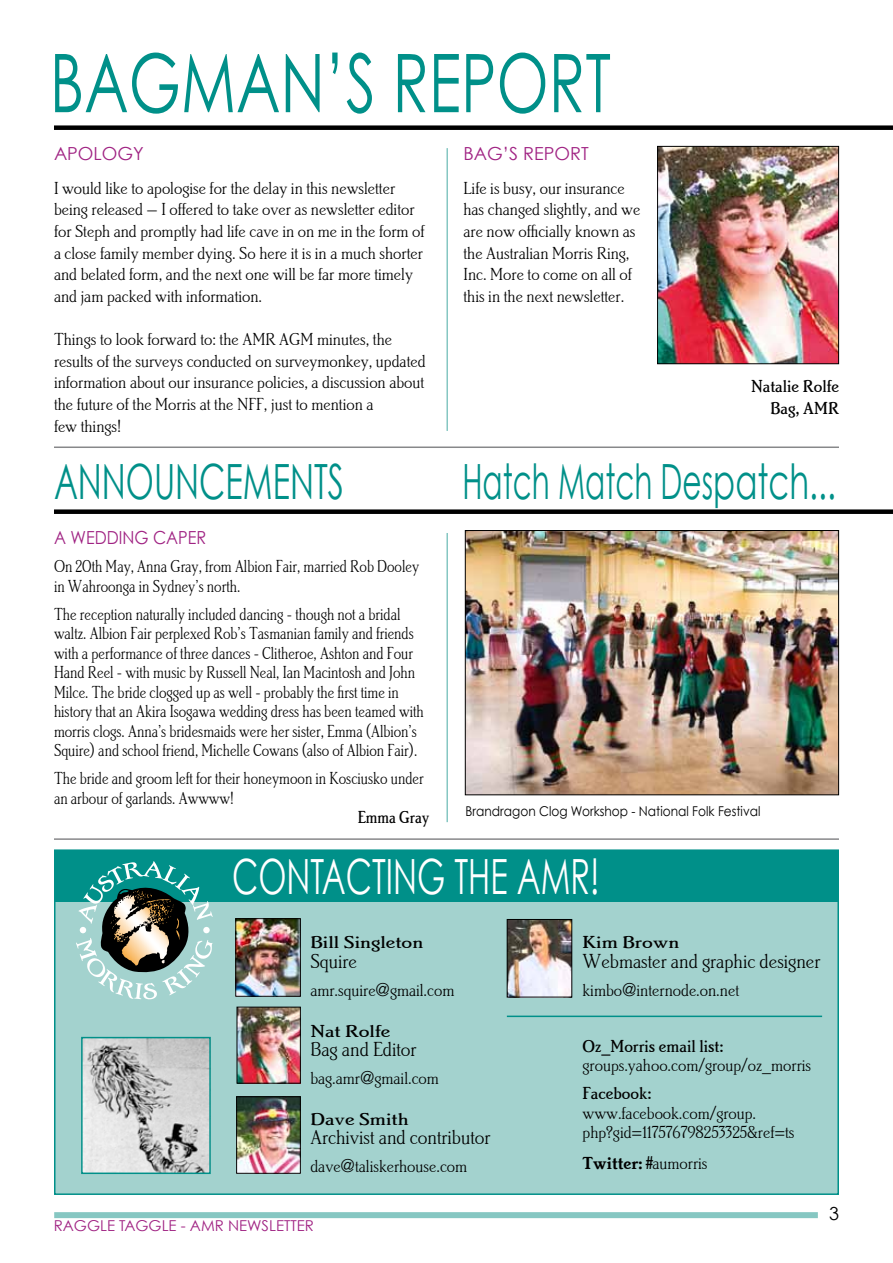
<style>
.page{position:relative;width:893px;height:1263px;background:#fff}
.page>*{position:absolute;margin:0;border:0;box-sizing:border-box;transform-origin:0 0}
.t1{font:81px "Weezer Font";color:#009089;scale:.74 1}
.t2{font:48.6px "Weezer Font";color:#009089;scale:.61 1}
.t3{font:48.6px "Weezer Font";color:#fff;scale:.67 1}
.t4{font:48.6px "Weezer Font";color:#009089;scale:.67 1}
.t5{font:21px "Brighton Light Let Plain";color:#000}
.t6{font:18px/21.6px "Brighton Light Let Plain";color:#000}
.t7{font:18px/19.5px "Brighton Light Let Plain";color:#000;scale:.9 1}
.t8{font:18px/21.6px "Brighton Medium Let Plain";color:#000;text-align:right}
.t9{font:18px "Brighton Medium Let Plain";color:#000;scale:1.25 1}
.t10{font:18px "Weezer Font";color:#a02383}
.t11{font:18px "Brighton Bold Let Plain";color:#000}
.t12{font:18px "Weezer Font";color:#a02383;scale:.9 1}
.t13{font:18px "Brighton Medium Let Plain";color:#000;scale:.9 1}
.t14{font:18px "Weezer Font";color:#000}
.t15{font:15px "Weezer Font";color:#a02383}
.t16{font:13.5px "Weezer Font";color:#000;scale:.9 1}
.s1{font-family:"Helvetica Neue";font-weight:300}
.s2{font-family:"Helvetica";font-weight:900;font-stretch:extra-condensed}
.s3{font-family:"Brighton Light Let Plain"}
</style>
<div class="page">
<div style="left:54px;top:1212px;width:764px;height:6px;background:#86c7c2"></div>
<div style="left:54px;top:125px;width:839px;height:5px;background:#000"></div>
<hr style="left:54px;top:446px;width:785px;height:2px;background:#87888a">
<hr style="left:54px;top:838px;width:785px;height:2px;background:#87888a">
<img style="left:659px;top:148px;width:178px;height:214px">
<div style="left:657px;top:146px;width:182px;height:218px;border:1px solid #000"></div>
<hr style="left:446px;top:148px;width:2px;height:283px;background:#86c7c2">
<div style="left:54px;top:509px;width:839px;height:5px;background:#000"></div>
<hr style="left:446px;top:533px;width:2px;height:289px;background:#86c7c2">
<div style="left:54px;top:849px;width:785px;height:346px;background:#a3d2ce;border:2px solid #009089"></div>
<div style="left:55px;top:850px;width:783px;height:52px;background:#009089"></div>
<svg style="left:76px;top:861px;width:137px;height:138px"></svg>
<img style="left:84px;top:1040px;width:124px;height:131px">
<div style="left:81px;top:1037px;width:130px;height:137px;border:2px solid #009089"></div>
<hr style="left:507px;top:1015px;width:315px;height:2px;background:#009089">
<img style="left:238px;top:1098px;width:61px;height:74px">
<div style="left:236px;top:1096px;width:65px;height:78px;border:1px solid #000"></div>
<img style="left:239px;top:1009px;width:60px;height:72px">
<div style="left:237px;top:1007px;width:64px;height:76px;border:1px solid #000"></div>
<img style="left:237px;top:920px;width:62px;height:75px">
<div style="left:235px;top:918px;width:66px;height:79px;border:1px solid #000"></div>
<img style="left:509px;top:921px;width:61px;height:74px">
<div style="left:507px;top:919px;width:65px;height:78px;border:1px solid #000"></div>
<img style="left:467px;top:532px;width:370px;height:261px">
<div style="left:465px;top:530px;width:374px;height:265px;border:1px solid #000"></div>
<h1 class="t1" style="left:50px;top:34px;width:111px">Bagman</h1>
<h1 class="t1" style="left:325px;top:34px;width:388px">’s Report</h1>
<p class="t10" style="left:54px;top:142px;width:91px">APOLOGY</p>
<p class="t6" style="left:54px;top:177px;width:372px">I would like to apologise for the delay in this newsletter being released – I offered to take over as newsletter editor for Steph and promptly had life cave in on me in the form of a close family member dying. So here it is in a much shorter and belated form, and the next one will be far more timely and jam packed with information.</p>
<p class="t6" style="left:54px;top:328px;width:373px">Things to look forward to: the AMR AGM minutes, the results of the surveys conducted on surveymonkey, updated information about our insurance policies, a discussion about the future of the Morris at the NFF, just to mention a<br>few things!</p>
<p class="t10" style="left:463px;top:142px;width:127px">Bag’s report</p>
<p class="t6" style="left:463px;top:177px;width:178px">Life is busy, our insurance has changed slightly, and we are now officially known as the Australian Morris Ring,<br>Inc. More to come on all of this in the next newsletter.</p>
<p class="t8" style="left:751px;top:375px;width:89px">Natalie Rolfe<br>Bag, AMR</p>
<h2 class="t4" style="left:54px;top:452px;width:434px">ANNOU NCEMENTS</h2>
<p class="t12" style="left:54px;top:527px;width:58px">A wedding</p>
<p class="t12" style="left:153px;top:527px;width:14px">cap</p>
<p class="t12" style="left:188px;top:527px;width:17px">er</p>
<p class="t7" style="left:54px;top:557px;width:407px">On 20th May, Anna Gray, from Albion Fair, married Rob Dooley in Wahroonga in Sydney’s north.</p>
<p class="t7" style="left:54px;top:604px;width:412px">The reception naturally included dancing - though not a bridal waltz. Albion Fair perplexed Rob’s Tasmanian family and friends with a performance of three dances - Clitheroe, Ashton and Four Hand Reel - with music by Russell Neal, Ian Macintosh and John Milce. The bride clogged up as well - probably the first time in history that an Akira Isogawa wedding dress has been teamed with morris clogs. Anna’s bridesmaids were her sister, Emma (Albion’s Squire) and school friend, Michelle Cowans (also of Albion Fair).</p>
<p class="t7" style="left:54px;top:769px;width:412px">The bride and groom left for their honeymoon in Kosciusko under an arbour of garlands. Awwww!</p>
<p class="t13" style="left:358px;top:807px;width:81px">Emma Gray</p>
<h2 class="t2" style="left:462px;top:452px;width:614px">Hatch Match Despatch...</h2>
<p class="t16" style="left:466px;top:803px;width:329px">Brandragon Clog Workshop - National Folk Festival</p>
<h2 class="t3" style="left:232px;top:847px;width:550px">Contacting th e AMR!</h2>
<p class="t9" style="left:310px;top:932px;width:92px">Bill Singleton</p>
<p class="t5" style="left:310px;top:950px;width:48px">Squire</p>
<p class="t6" style="left:310px;top:979px;width:146px">amr.squire<span class="s1">@</span>gmail.com</p>
<p class="t9" style="left:310px;top:1020px;width:65px">Nat Rolfe</p>
<p class="t5" style="left:310px;top:1038px;width:108px">Bag and Editor</p>
<p class="t6" style="left:310px;top:1067px;width:130px">bag.amr<span class="s1">@</span>gmail.com</p>
<p class="t9" style="left:310px;top:1109px;width:80px">Dave Smith</p>
<p class="t5" style="left:310px;top:1126px;width:182px">Archivist and contributor</p>
<p class="t6" style="left:310px;top:1156px;width:158px">dave<span class="s1">@</span>taliskerhouse.com</p>
<p class="t15" style="left:54px;top:1217px;width:262px">RAGGLE TAGGLE - AMR NEWSLETTER</p>
<p class="t9" style="left:583px;top:932px;width:79px">Kim Brown</p>
<p class="t5" style="left:583px;top:950px;width:239px">Webmaster and graphic designer</p>
<p class="t6" style="left:583px;top:979px;width:158px">kimbo<span class="s1">@</span>internode.on.net</p>
<p class="t8" style="left:583px;top:1035px;width:142px">Oz_Morris email list:</p>
<p class="t6" style="left:583px;top:1055px;width:230px">groups.yahoo.com/group/oz_morris</p>
<p class="t8" style="left:583px;top:1082px;width:71px">Facebook:</p>
<p class="t6" style="left:583px;top:1103px;width:213px;line-height:19.5px">www.facebook.com/group. php?gid<span class="s1">=</span>117576798253325&amp;ref<span class="s1">=</span>ts</p>
<p class="t11" style="left:583px;top:1152px;width:126px">Twitter: <span class="s2">#</span><span class="s3">aumorris</span></p>
<p class="t14" style="left:829px;top:1203px;width:11px">3</p>
</div>
